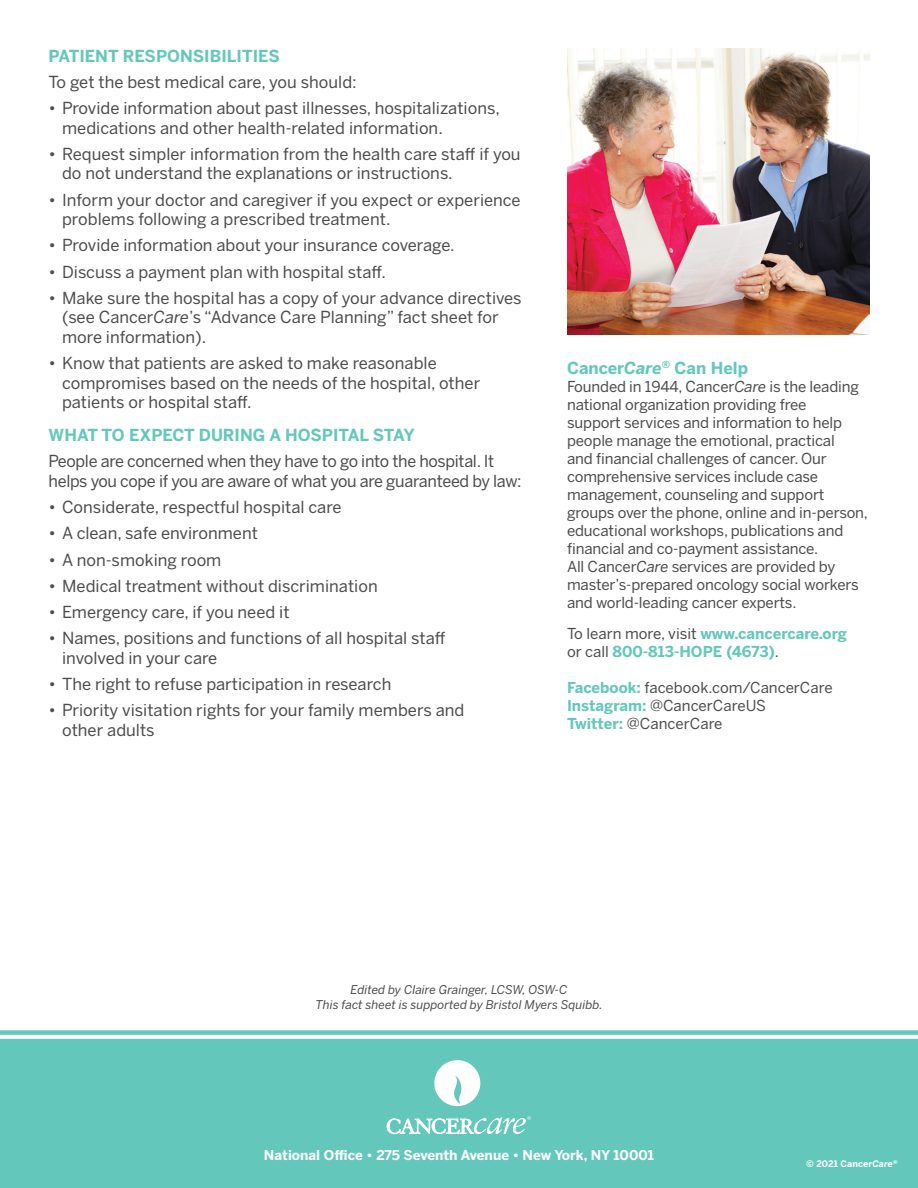
<style>
.page{position:relative;width:918px;height:1188px;background:#fff}
.page>*{position:absolute;margin:0;border:0;box-sizing:border-box;transform-origin:0 0}
.Leadder{font:16.5px/19.5px "Benton Sans";color:#4b4c4d}
.Leadder-2{font:16.5px/19.5px "Benton Sans";letter-spacing:-.02em;color:#4b4c4d}
.Leadder-3{font:700 16.5px "Benton Sans";color:#63c8bb}
.Leadder-4{font:15px/18px "Benton Sans";letter-spacing:-.01em;color:#4b4c4d}
.Leadder-5{font:700 15px/18px "Benton Sans";color:#63c8bb}
.t1{font:700 13.5px "Benton Sans";color:#fff}
.Leadder-6{font:italic 12px "Benton Sans";color:#4b4c4d}
.Leadder-7{font:700 9px "Benton Sans";letter-spacing:.01em;color:#fff}
.s1{font-style:italic}
.s2{font-weight:400;color:#4b4c4d}
.s3{font-weight:700;color:#63c8bb}
</style>
<div class="page">
<div style="left:0;top:1039px;width:918px;height:149px;background:#63c8bb"></div>
<svg style="left:433px;top:1058px;width:49px;height:50px"></svg>
<svg style="left:387px;top:1116px;width:144px;height:18px"></svg>
<div style="left:0;top:1030px;width:918px;height:5px;background:#63c8bb"></div>
<img style="left:567px;top:49px;width:302px;height:285px">
<p class="Leadder-3" style="left:49px;top:46px;width:233px">PATIENT RESPONSIBILITIES</p>
<p class="Leadder" style="left:49px;top:72px;width:310px">To get the best medical care, you should:</p>
<p class="Leadder" style="left:62px;top:98px;width:439px;text-indent:-14px">• Provide information about past illnesses, hospitalizations, medications and other health-related information.</p>
<p class="Leadder" style="left:62px;top:144px;width:460px;text-indent:-14px">• Request simpler information from the health care staff if you do not understand the explanations or instructions.</p>
<p class="Leadder" style="left:62px;top:190px;width:460px;text-indent:-14px">• Inform your doctor and caregiver if you expect or experience problems following a prescribed treatment.</p>
<p class="Leadder" style="left:49px;top:235px;width:408px">• Provide information about your insurance coverage.</p>
<p class="Leadder" style="left:49px;top:262px;width:339px">• Discuss a payment plan with hospital staff.</p>
<p class="Leadder" style="left:62px;top:288px;width:461px;text-indent:-14px">• Make sure the hospital has a copy of your advance directives (see Cancer<span class="s1">Care</span>’s “Advance Care Planning” fact sheet for more information).</p>
<p class="Leadder" style="left:62px;top:353px;width:420px;text-indent:-14px">• Know that patients are asked to make reasonable compromises based on the needs of the hospital, other patients or hospital staff.</p>
<p class="Leadder-3" style="left:49px;top:425px;width:368px">WHAT TO EXPECT DURING A HOSPITAL STAY</p>
<p class="Leadder-2" style="left:49px;top:451px;width:475px">People are concerned when they have to go into the hospital. It helps you cope if you are aware of what you are guaranteed by law:</p>
<p class="Leadder" style="left:49px;top:497px;width:295px">• Considerate, respectful hospital care</p>
<p class="Leadder" style="left:49px;top:523px;width:211px">• A clean, safe environment</p>
<p class="Leadder" style="left:49px;top:550px;width:174px">• A non-smoking room</p>
<p class="Leadder" style="left:49px;top:576px;width:331px">• Medical treatment without discrimination</p>
<p class="Leadder" style="left:49px;top:602px;width:243px">• Emergency care, if you need it</p>
<p class="Leadder" style="left:62px;top:628px;width:385px;text-indent:-14px">• Names, positions and functions of all hospital staff involved in your care</p>
<p class="Leadder" style="left:49px;top:674px;width:344px">• The right to refuse participation in research</p>
<p class="Leadder" style="left:62px;top:700px;width:404px;text-indent:-14px">• Priority visitation rights for your family members and other adults</p>
<p class="Leadder-3" style="left:567px;top:358px;width:183px">Cancer<span class="s1">Care</span><sup>®</sup> Can Help</p>
<p class="Leadder-4" style="left:567px;top:377px;width:303px">Founded in 1944, Cancer<span class="s1">Care</span> is the leading national organization providing free<br>support services and information to help people manage the emotional, practical<br>and financial challenges of cancer. Our comprehensive services include case management, counseling and support groups over the phone, online and in-person, educational workshops, publications and financial and co-payment assistance.<br>All Cancer<span class="s1">Care</span> services are provided by master’s-prepared oncology social workers and world-leading cancer experts.</p>
<p class="Leadder-5" style="left:567px;top:624px;width:281px"><span class="s2">To learn more, visit</span> www.cancercare.org <span class="s2">or call</span> 800-813-HOPE (4673)<span class="s2">.</span></p>
<p class="Leadder-4" style="left:567px;top:678px;width:267px"><span class="s3">Facebook:</span> facebook.com/CancerCare</p>
<p class="Leadder-4" style="left:567px;top:696px;width:201px"><span class="s3">Instagram:</span> @CancerCareUS</p>
<p class="Leadder-4" style="left:567px;top:714px;width:157px"><span class="s3">Twitter:</span> @CancerCare</p>
<p class="Leadder-6" style="left:350px;top:983px;width:219px">Edited by Claire Grainger, LCSW, OSW-C</p>
<p class="Leadder-6" style="left:315px;top:997px;width:289px">This fact sheet is supported by Bristol Myers Squibb.</p>
<p class="t1" style="left:264px;top:1147px;width:392px">National Office • 275 Seventh Avenue • New York, NY 10001</p>
<p class="Leadder-7" style="left:806px;top:1158px;width:93px">© 2021 Cancer<span class="s1">Care</span><sup>®</sup></p>
</div>
